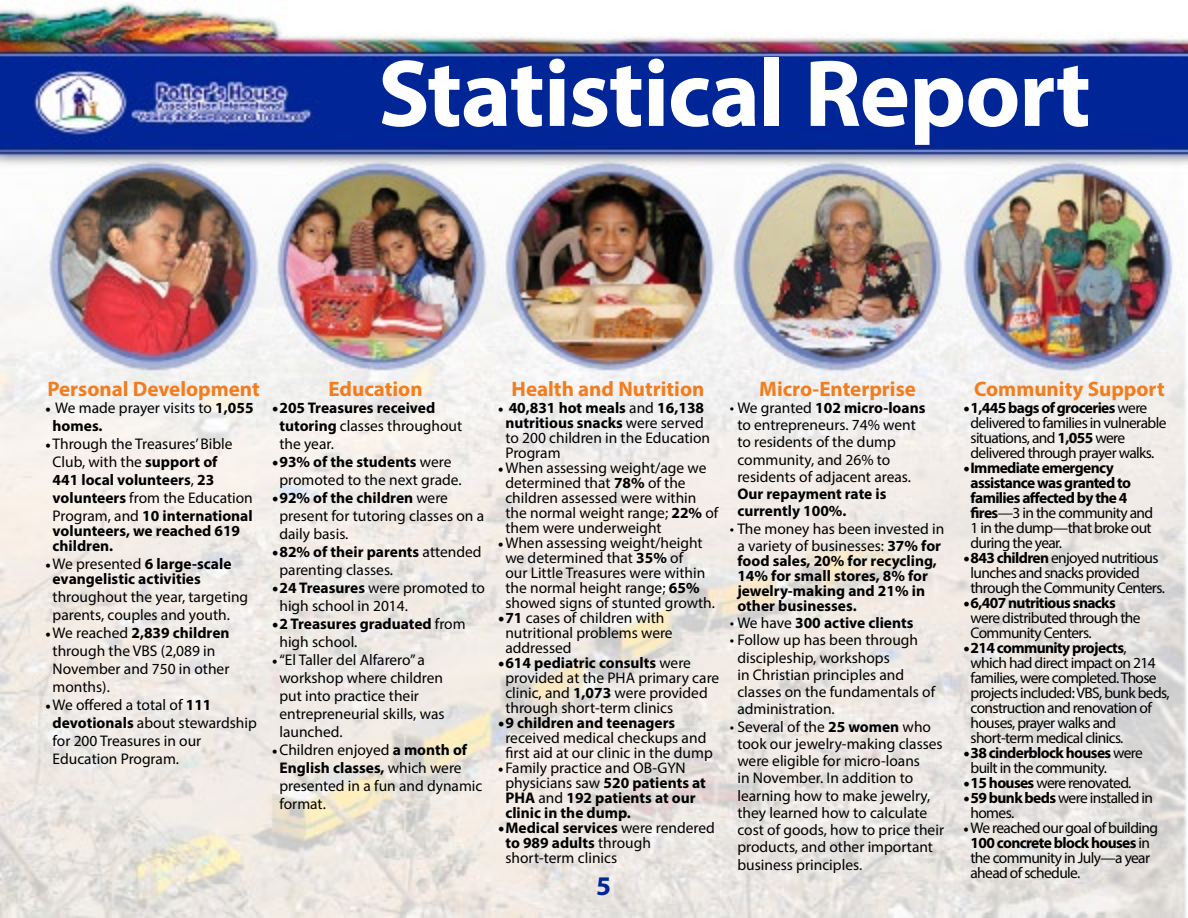
<style>
.page{position:relative;width:1188px;height:918px;background:#fff}
.page>*{position:absolute;margin:0;border:0;box-sizing:border-box;transform-origin:0 0}
.t1{font:700 95.85px "Myriad Pro";letter-spacing:-.015em;color:#fff}
.t2{font:700 27px "Myriad Pro";color:#002596}
.t3{font:700 21px "Myriad Pro";color:#f17d1f}
.t4{font:15.45px/18px "Myriad Pro";color:#000}
.t5{font:15.45px/15px "Myriad Pro";letter-spacing:-.04em;color:#000}
.t6{font:700 15.45px/15px "Myriad Pro";color:#000}
.t7{font:700 15.45px/15px "Myriad Pro";letter-spacing:-.04em;color:#000}
.t8{font:15.45px "Myriad Pro";letter-spacing:-.045em;color:#000}
.s1{font-family:"Minion Pro";font-size:18px}
.s2{font-weight:700}
.s3{font-family:"Minion Pro";font-weight:400;font-size:18px}
.s4{font-weight:400}
.s5{font-family:"Minion Pro"}
.s6{font-family:"Minion Pro";font-weight:400}
</style>
<div class="page">
<img style="left:0;top:3px;width:1188px;height:915px">
<h1 class="t1" style="left:378px;top:31px;width:714px">Statistical Report</h1>
<h3 class="t3" style="left:47px;top:375px;width:214px">Personal Development</h3>
<h3 class="t3" style="left:329px;top:375px;width:96px">Education</h3>
<h3 class="t3" style="left:512px;top:375px;width:194px">Health and Nutrition</h3>
<h3 class="t3" style="left:759px;top:375px;width:158px">Micro-Enterprise</h3>
<h3 class="t3" style="left:974px;top:375px;width:192px">Community Support</h3>
<p class="t5" style="left:970px;top:400px;width:197px;text-indent:-8px"><span class="s1">•</span><span class="s2">1,445 bags of groceries</span> were delivered to families in vulnerable situations, and <span class="s2">1,055</span> were delivered through prayer walks.</p>
<p class="t7" style="left:970px;top:460px;width:184px;text-indent:-8px"><span class="s3">•</span>Immediate emergency assistance was granted to families affected by the 4 fires<span class="s4">—3 in the community and<br>1 in the dump—that broke out during the year.</span></p>
<p class="t5" style="left:970px;top:550px;width:196px;text-indent:-8px"><span class="s1">•</span><span class="s2">843 children</span> enjoyed nutritious lunches and snacks provided through the Community Centers.</p>
<p class="t5" style="left:970px;top:595px;width:172px;text-indent:-8px"><span class="s1">•</span><span class="s2">6,407 nutritious snacks </span>were distributed through the<br>Community Centers.</p>
<p class="t5" style="left:970px;top:640px;width:201px;text-indent:-8px"><span class="s1">•</span><span class="s2">214 community projects</span>,<br>which had direct impact on 214 families, were completed. Those projects included: VBS, bunk beds, construction and renovation of houses, prayer walks and short-term medical clinics.</p>
<p class="t5" style="left:970px;top:745px;width:174px;text-indent:-8px"><span class="s1">•</span><span class="s2">38 cinderblock houses</span> were built in the community.</p>
<p class="t8" style="left:963px;top:773px;width:170px"><span class="s1">•</span><span class="s2">15 houses</span> were renovated.</p>
<p class="t5" style="left:970px;top:790px;width:184px;text-indent:-8px"><span class="s1">•</span><span class="s2">59 bunk beds</span> were installed in homes.</p>
<p class="t5" style="left:970px;top:820px;width:189px;text-indent:-7px"><span class="s5">•</span>We reached our goal of building<br><span class="s2">100 concrete block houses</span> in the community in July—a year ahead of schedule.</p>
<p class="t4" style="left:53px;top:399px;width:203px;text-indent:-7px"><span class="s5">•</span> We made prayer visits to <span class="s2">1,055 homes.</span></p>
<p class="t4" style="left:53px;top:435px;width:202px;text-indent:-7px"><span class="s5">•</span>Through the Treasures’ Bible<br>Club, with the <span class="s2">support of<br>441 local volunteers</span>, <span class="s2">23 volunteers</span> from the Education<br>Program, and <span class="s2">10 international</span></p>
<p class="t6" style="left:53px;top:523px;width:189px">volunteers, we reached 619 children.</p>
<p class="t6" style="left:53px;top:556px;width:180px;text-indent:-7px"><span class="s6">•</span><span class="s4">We presented</span> 6 large-scale evangelistic activities</p>
<p class="t4" style="left:53px;top:588px;width:197px">throughout the year, targeting parents, couples and youth.</p>
<p class="t4" style="left:53px;top:624px;width:178px;text-indent:-7px"><span class="s5">•</span>We reached <span class="s2">2,839 children </span>through the VBS (2,089 in<br>November and 750 in other months).</p>
<p class="t4" style="left:53px;top:696px;width:206px;text-indent:-7px"><span class="s5">•</span>We offered a total of <span class="s2">111 devotionals</span> about stewardship for 200 Treasures in our<br>Education Program.</p>
<p class="t4" style="left:505px;top:400px;width:206px;line-height:15px;text-indent:-7px"><span class="s5">•</span> <span class="s2">40,831 hot meals</span> and <span class="s2">16,138 nutritious snacks</span> were served to 200 children in the Education<br>Program</p>
<p class="t4" style="left:505px;top:460px;width:215px;line-height:15px;text-indent:-7px"><span class="s5">•</span>When assessing weight/age we determined that <span class="s2">78%</span> of the children assessed were within the normal weight range; <span class="s2">22%</span> of them were underweight</p>
<p class="t4" style="left:505px;top:535px;width:211px;line-height:15px;text-indent:-7px"><span class="s5">•</span>When assessing weight/height we determined that <span class="s2">35%</span> of<br>our Little Treasures were within the normal height range; <span class="s2">65% </span>showed signs of stunted growth.</p>
<p class="t4" style="left:505px;top:610px;width:169px;line-height:15px;text-indent:-8px"><span class="s1">•</span><span class="s2">71</span> cases of children with nutritional problems were addressed</p>
<p class="t4" style="left:505px;top:655px;width:215px;line-height:15px;text-indent:-8px"><span class="s1">•</span><span class="s2">614 pediatric consults</span> were provided at the PHA primary care clinic, and <span class="s2">1,073</span> were provided through short-term clinics</p>
<p class="t4" style="left:505px;top:715px;width:209px;line-height:15px;text-indent:-8px"><span class="s1">•</span><span class="s2">9 children and teenagers </span>received medical checkups and first aid at our clinic in the dump</p>
<p class="t6" style="left:505px;top:760px;width:202px;text-indent:-7px"><span class="s6">•</span><span class="s4">Family practice and OB-GYN physicians saw</span> 520 patients at<br>PHA <span class="s4">and</span> 192 patients at our clinic in the dump.</p>
<p class="t4" style="left:505px;top:820px;width:211px;line-height:15px;text-indent:-8px"><span class="s1">•</span><span class="s2">Medical services</span> were rendered <span class="s2">to 989 adults</span> through short-term clinics</p>
<p class="t6" style="left:279px;top:398px;width:184px;line-height:18px;text-indent:-8px"><span class="s3">•</span>205 Treasures received tutoring <span class="s4">classes throughout the year.</span></p>
<p class="t4" style="left:279px;top:453px;width:184px;text-indent:-8px"><span class="s1">•</span><span class="s2">93% of the students</span> were promoted to the next grade.</p>
<p class="t4" style="left:279px;top:489px;width:206px;text-indent:-8px"><span class="s1">•</span><span class="s2">92% of the children</span> were present for tutoring classes on a daily basis.</p>
<p class="t4" style="left:279px;top:543px;width:204px;text-indent:-8px"><span class="s1">•</span><span class="s2">82% of their parents</span> attended parenting classes.</p>
<p class="t4" style="left:279px;top:579px;width:207px;text-indent:-8px"><span class="s1">•</span><span class="s2">24 Treasures</span> were promoted to high school in 2014.</p>
<p class="t6" style="left:279px;top:614px;width:188px;line-height:18px;text-indent:-8px"><span class="s3">•</span>2 Treasures graduated <span class="s4">from high school.</span></p>
<p class="t4" style="left:279px;top:651px;width:167px;text-indent:-7px"><span class="s5">•</span>“El Taller del Alfarero” a workshop where children put into practice their entrepreneurial skills, was launched.</p>
<p class="t4" style="left:279px;top:741px;width:205px;text-indent:-7px"><span class="s5">•</span>Children enjoyed <span class="s2">a month of<br>English classes,</span> which were presented in a fun and dynamic format.</p>
<p class="t4" style="left:737px;top:399px;width:190px;line-height:17.2px;text-indent:-7px">• We granted <span class="s2">102 micro-loans </span>to entrepreneurs. 74% went to residents of the dump community, and 26% to residents of adjacent areas.</p>
<p class="t6" style="left:737px;top:485px;width:151px;line-height:17.2px">Our repayment rate is currently 100%.</p>
<p class="t4" style="left:730px;top:520px;width:216px;line-height:17.2px;text-align:center">• The money has been invested in a variety of businesses: <span class="s2">37% for</span></p>
<p class="t6" style="left:737px;top:553px;width:201px">food sales, 20% for recycling,<br>14% for small stores, 8% for jewelry-making and 21% in other businesses.</p>
<p class="t6" style="left:730px;top:615px;width:185px"><span class="s4">• We have</span> 300 active clients</p>
<p class="t4" style="left:737px;top:631px;width:199px;line-height:17.2px;text-indent:-7px">• Follow up has been through discipleship, workshops<br>in Christian principles and classes on the fundamentals of administration.</p>
<p class="t4" style="left:737px;top:718px;width:208px;line-height:17.2px;text-indent:-7px">• Several of the <span class="s2">25 women</span> who took our jewelry-making classes were eligible for micro-loans<br>in November. In addition to learning how to make jewelry, they learned how to calculate cost of goods, how to price their products, and other important business principles.</p>
<h2 class="t2" style="left:596px;top:869px;width:16px">5</h2>
</div>
